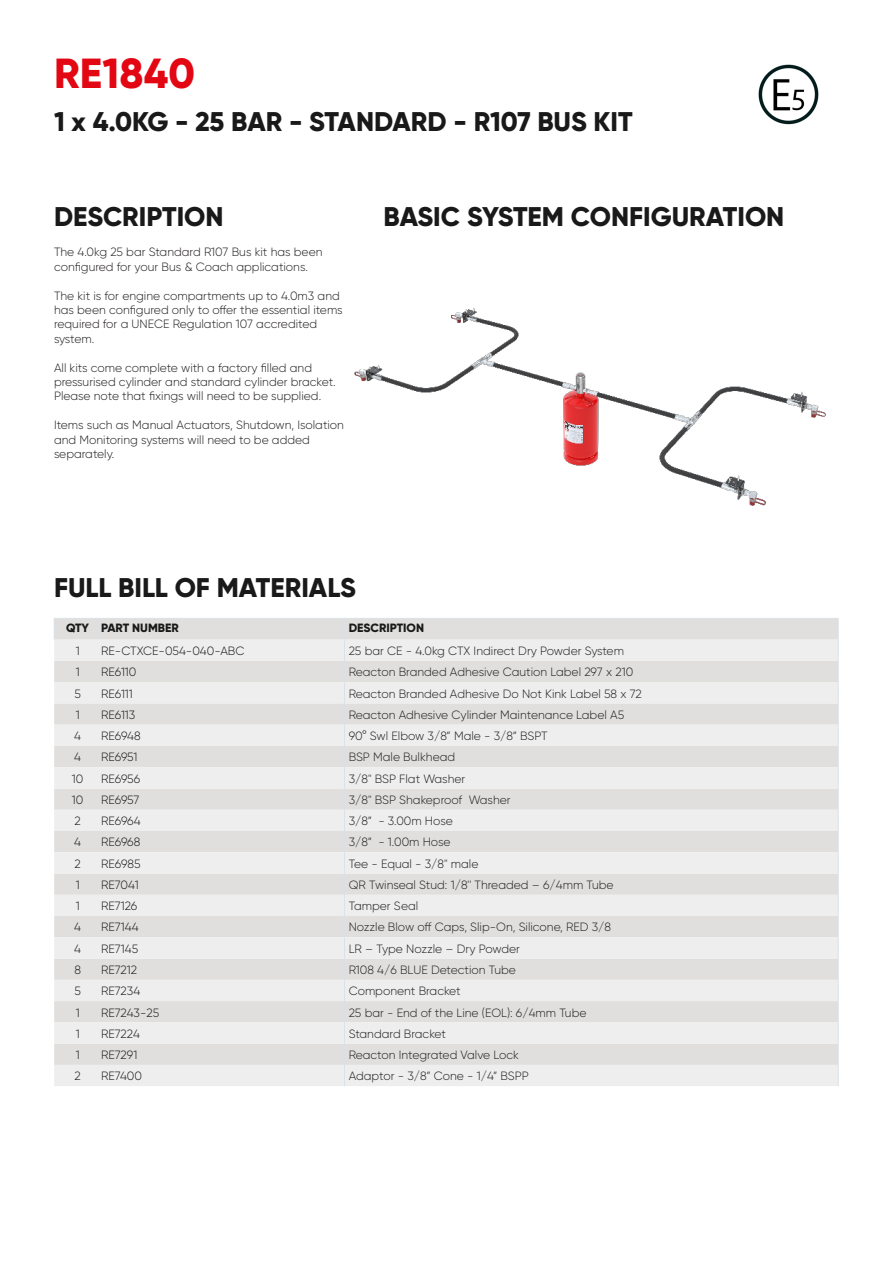
<style>
.page{position:relative;width:893px;height:1263px;background:#fff}
.page>*{position:absolute;margin:0;border:0;box-sizing:border-box;transform-origin:0 0}
.t1{font:800 42px "Gilroy";color:#e30613}
.t2{font:800 27px "Gilroy";color:#181918}
.t3{font:300 12px/14.4px "Gilroy";color:#231f20}
.t4{font:300 12px "Gilroy";color:#181918}
.t5{font:800 12px "Gilroy";color:#181918}
</style>
<div class="page">
<div style="left:55px;top:619px;width:783px;height:21px;background:#e0dfde"></div>
<svg style="left:54px;top:640px;width:784px;height:446px;background:#e7e7e6"></svg>
<hr style="left:54px;top:618px;width:43px;height:1px;background:#dae2e7">
<svg style="left:54px;top:619px;width:1px;height:21px"></svg>
<hr style="left:97px;top:618px;width:247px;height:1px;background:#dae2e7">
<svg style="left:97px;top:619px;width:1px;height:21px"></svg>
<hr style="left:344px;top:618px;width:494px;height:1px;background:#dae2e7">
<svg style="left:344px;top:619px;width:1px;height:467px"></svg>
<svg style="left:838px;top:618px;width:1px;height:468px"></svg>
<img style="left:354px;top:308px;width:472px;height:198px">
<img style="left:758px;top:64px;width:61px;height:61px">
<p class="t1" style="left:54px;top:46px;width:142px">RE1840</p>
<p class="t2" style="left:54px;top:105px;width:580px">1 x 4.0KG - 25 BAR - STANDARD - R107 BUS KIT</p>
<p class="t2" style="left:54px;top:199px;width:171px">DESCRIPTION</p>
<p class="t2" style="left:383px;top:199px;width:402px">BASIC SYSTEM CONFIGURATION</p>
<p class="t3" style="left:54px;top:245px;width:270px">The 4.0kg 25 bar Standard R107 Bus kit has been configured for your Bus &amp; Coach applications.</p>
<p class="t3" style="left:54px;top:288px;width:290px">The kit is for engine compartments up to 4.0m3 and has been configured only to offer the essential items required for a UNECE Regulation 107 accredited system.</p>
<p class="t3" style="left:54px;top:360px;width:283px">All kits come complete with a factory filled and pressurised cylinder and standard cylinder bracket.<br>Please note that fixings will need to be supplied.</p>
<p class="t3" style="left:54px;top:418px;width:292px">Items such as Manual Actuators, Shutdown, Isolation and Monitoring systems will need to be added separately.</p>
<p class="t2" style="left:54px;top:571px;width:303px">FULL BILL OF MATERIALS</p>
<p class="t5" style="left:66px;top:620px;width:25px">QTY</p>
<p class="t5" style="left:101px;top:620px;width:79px">PART NUMBER</p>
<p class="t5" style="left:349px;top:620px;width:77px">DESCRIPTION</p>
<p class="t4" style="left:76px;top:643px;width:5px">1</p>
<p class="t4" style="left:101px;top:643px;width:145px">RE-CTXCE-054-040-ABC</p>
<p class="t3" style="left:349px;top:643px;width:277px">25 bar CE - 4.0kg CTX Indirect Dry Powder System</p>
<p class="t4" style="left:76px;top:665px;width:5px">1</p>
<p class="t4" style="left:101px;top:665px;width:37px">RE6110</p>
<p class="t3" style="left:349px;top:665px;width:286px">Reacton Branded Adhesive Caution Label 297 x 210</p>
<p class="t4" style="left:74px;top:686px;width:8px">5</p>
<p class="t4" style="left:101px;top:686px;width:33px">RE6111</p>
<p class="t3" style="left:349px;top:686px;width:294px">Reacton Branded Adhesive Do Not Kink Label 58 x 72</p>
<p class="t4" style="left:76px;top:707px;width:5px">1</p>
<p class="t4" style="left:101px;top:707px;width:36px">RE6113</p>
<p class="t3" style="left:349px;top:707px;width:277px">Reacton Adhesive Cylinder Maintenance Label A5</p>
<p class="t4" style="left:74px;top:729px;width:8px">4</p>
<p class="t4" style="left:101px;top:729px;width:41px">RE6948</p>
<p class="t3" style="left:349px;top:729px;width:200px">90° Swl Elbow 3/8” Male - 3/8” BSPT</p>
<p class="t4" style="left:74px;top:750px;width:8px">4</p>
<p class="t4" style="left:101px;top:750px;width:38px">RE6951</p>
<p class="t3" style="left:349px;top:750px;width:108px">BSP Male Bulkhead</p>
<p class="t4" style="left:72px;top:771px;width:13px">10</p>
<p class="t4" style="left:101px;top:771px;width:40px">RE6956</p>
<p class="t3" style="left:349px;top:771px;width:118px">3/8" BSP Flat Washer</p>
<p class="t4" style="left:72px;top:792px;width:13px">10</p>
<p class="t4" style="left:101px;top:792px;width:40px">RE6957</p>
<p class="t3" style="left:349px;top:792px;width:164px">3/8" BSP Shakeproof Washer</p>
<p class="t4" style="left:75px;top:814px;width:8px">2</p>
<p class="t4" style="left:101px;top:814px;width:41px">RE6964</p>
<p class="t3" style="left:349px;top:814px;width:106px">3/8” - 3.00m Hose</p>
<p class="t4" style="left:74px;top:835px;width:8px">4</p>
<p class="t4" style="left:101px;top:835px;width:41px">RE6968</p>
<p class="t3" style="left:349px;top:835px;width:103px">3/8” - 1.00m Hose</p>
<p class="t4" style="left:75px;top:856px;width:8px">2</p>
<p class="t4" style="left:101px;top:856px;width:41px">RE6985</p>
<p class="t3" style="left:349px;top:856px;width:131px">Tee - Equal - 3/8" male</p>
<p class="t4" style="left:76px;top:877px;width:5px">1</p>
<p class="t4" style="left:101px;top:877px;width:39px">RE7041</p>
<p class="t3" style="left:349px;top:877px;width:266px">QR Twinseal Stud: 1/8'' Threaded – 6/4mm Tube</p>
<p class="t4" style="left:76px;top:899px;width:5px">1</p>
<p class="t4" style="left:101px;top:899px;width:38px">RE7126</p>
<p class="t3" style="left:349px;top:899px;width:71px">Tamper Seal</p>
<p class="t4" style="left:74px;top:920px;width:8px">4</p>
<p class="t4" style="left:101px;top:920px;width:39px">RE7144</p>
<p class="t3" style="left:349px;top:920px;width:264px">Nozzle Blow off Caps, Slip-On, Silicone, RED 3/8</p>
<p class="t4" style="left:74px;top:941px;width:8px">4</p>
<p class="t4" style="left:101px;top:941px;width:38px">RE7145</p>
<p class="t3" style="left:349px;top:941px;width:173px">LR – Type Nozzle – Dry Powder</p>
<p class="t4" style="left:74px;top:962px;width:8px">8</p>
<p class="t4" style="left:101px;top:962px;width:38px">RE7212</p>
<p class="t3" style="left:349px;top:962px;width:169px">R108 4/6 BLUE Detection Tube</p>
<p class="t4" style="left:74px;top:984px;width:8px">5</p>
<p class="t4" style="left:101px;top:984px;width:41px">RE7234</p>
<p class="t3" style="left:349px;top:984px;width:113px">Component Bracket</p>
<p class="t4" style="left:76px;top:1005px;width:5px">1</p>
<p class="t4" style="left:101px;top:1005px;width:59px">RE7243-25</p>
<p class="t3" style="left:349px;top:1005px;width:239px">25 bar - End of the Line (EOL): 6/4mm Tube</p>
<p class="t4" style="left:76px;top:1026px;width:5px">1</p>
<p class="t4" style="left:101px;top:1026px;width:40px">RE7224</p>
<p class="t3" style="left:349px;top:1026px;width:99px">Standard Bracket</p>
<p class="t4" style="left:76px;top:1047px;width:5px">1</p>
<p class="t4" style="left:101px;top:1047px;width:38px">RE7291</p>
<p class="t3" style="left:349px;top:1047px;width:172px">Reacton Integrated Valve Lock</p>
<p class="t4" style="left:75px;top:1069px;width:8px">2</p>
<p class="t4" style="left:101px;top:1069px;width:42px">RE7400</p>
<p class="t3" style="left:349px;top:1069px;width:182px">Adaptor - 3/8” Cone - 1/4” BSPP</p>
</div>
